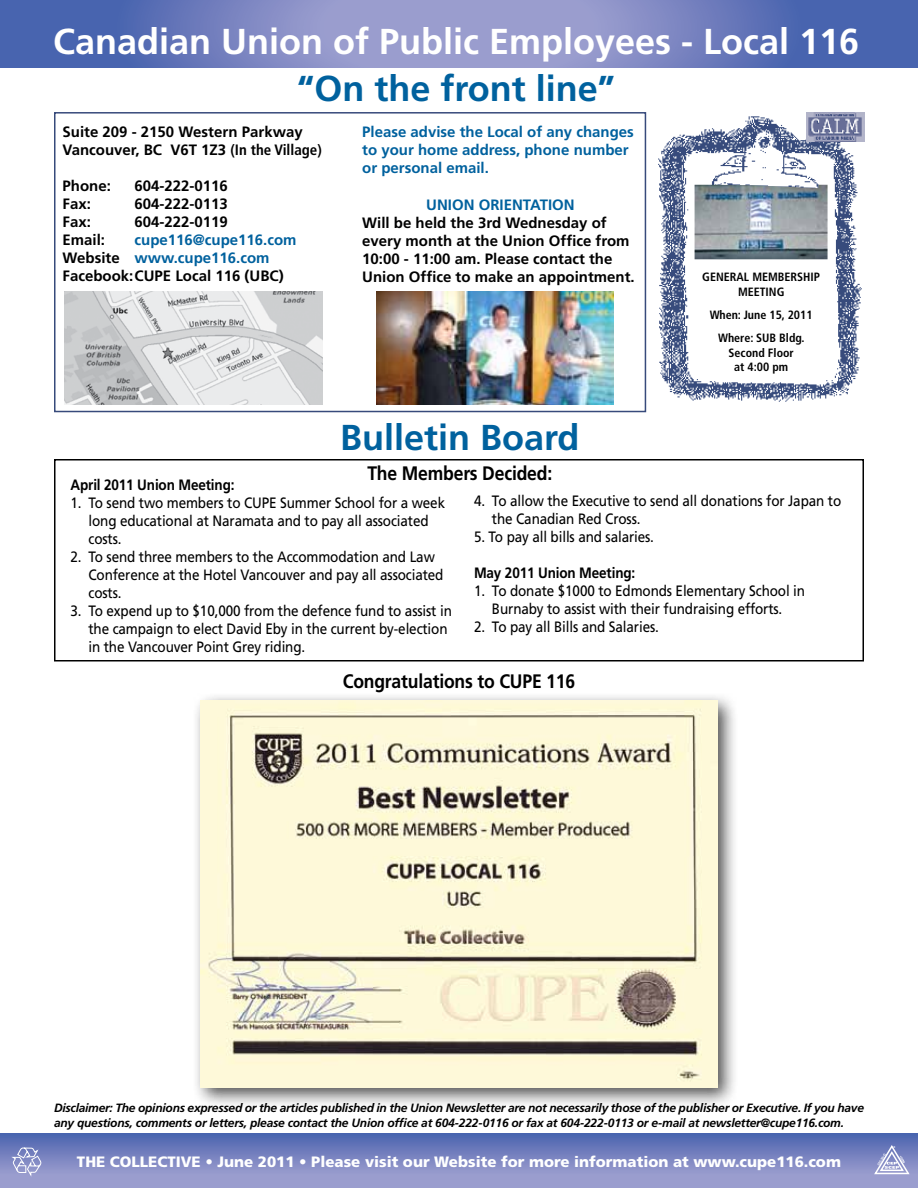
<style>
.page{position:relative;width:918px;height:1188px;background:#fff}
.page>*{position:absolute;margin:0;border:0;box-sizing:border-box;transform-origin:0 0}
.t1{font:700 36px "Frutiger";color:#fff}
.t2{font:700 36px "Frutiger";color:#00619e}
.t3{font:700 19.5px "Frutiger";letter-spacing:-.01em;color:#000;scale:.9 1}
.t4{font:15px/18px "Frutiger";letter-spacing:-.01em;color:#000;scale:.9 1}
.t5{font:700 15px/18px "Frutiger";color:#000}
.t6{font:700 15px/18px "Frutiger";color:#00619e}
.t7{font:900 15px "Frutiger";color:#fff}
.t8{font:700 15px "Frutiger";color:#000;scale:.9 1}
.t9{font:italic 700 12px/15px "Frutiger";letter-spacing:-.02em;color:#000}
.t10{font:700 condensed 12px/14.4px "Frutiger";color:#000;text-align:center}
.s1{font-stretch:condensed}
.s2{color:#000}
</style>
<div class="page">
<svg style="left:0;top:0;width:918px;height:68px;background:#7280be"></svg>
<div style="left:0;top:1134px;width:918px;height:54px;background:linear-gradient(to bottom,#5268b1,#a7a6d3)"></div>
<img style="left:658px;top:116px;width:206px;height:286px">
<img style="left:695px;top:185px;width:133px;height:74px">
<img style="left:806px;top:112px;width:58px;height:29px">
<svg style="left:874px;top:1145px;width:36px;height:29px"></svg>
<svg style="left:11px;top:1147px;width:30px;height:30px"></svg>
<div style="left:54px;top:112px;width:592px;height:300px;border:2px solid #374a7b"></div>
<img style="left:64px;top:292px;width:259px;height:113px">
<img style="left:377px;top:292px;width:237px;height:113px">
<div style="left:54px;top:459px;width:810px;height:203px;border:2px solid #000"></div>
<div style="left:192px;top:692px;width:547px;height:417px;background:#000;opacity:.7"></div>
<img style="left:201px;top:701px;width:516px;height:386px">
<h1 class="t1" style="left:53px;top:20px;width:808px">Canadian Union of Public Employees - Local 116</h1>
<h1 class="t2" style="left:297px;top:67px;width:320px">“On the front line”</h1>
<p class="t5" style="left:63px;top:123px;width:261px">Suite 209 - 2150 Western Parkway<br>Vancouver, BC V6T 1Z3 <span class="s1">(In the Village)</span></p>
<p class="t5" style="left:63px;top:177px;width:50px">Phone:</p>
<p class="t5" style="left:135px;top:177px;width:95px">604-222-0116</p>
<p class="t5" style="left:63px;top:195px;width:30px">Fax:</p>
<p class="t5" style="left:135px;top:195px;width:95px">604-222-0113</p>
<p class="t5" style="left:63px;top:213px;width:30px">Fax:</p>
<p class="t5" style="left:135px;top:213px;width:95px">604-222-0119</p>
<p class="t5" style="left:63px;top:231px;width:44px">Email:</p>
<p class="t6" style="left:63px;top:231px;width:236px;text-indent:72px">cupe116@cupe116.com<br><span class="s2">Website</span> www.cupe116.com<br><span class="s2">Facebook: CUPE Local 116 (UBC)</span></p>
<p class="t6" style="left:362px;top:123px;width:273px">Please advise the Local of any changes to your home address, phone number or personal email.</p>
<p class="t6" style="left:426px;top:196px;width:150px">UNION ORIENTATION</p>
<p class="t5" style="left:362px;top:214px;width:274px">Will be held the 3rd Wednesday of every month at the Union Office from 10:00 - 11:00 am. Please contact the Union Office to make an appointment.</p>
<h1 class="t2" style="left:340px;top:416px;width:241px">Bulletin Board</h1>
<p class="t10" style="left:702px;top:270px;width:119px">GENERAL MEMBERSHIP<br>MEETING</p>
<p class="t10" style="left:710px;top:303px;width:104px;line-height:23.4px">When: June 15, 2011<br>Where: SUB Bldg.</p>
<p class="t10" style="left:729px;top:346px;width:67px">Second Floor at 4:00 pm</p>
<h2 class="t3" style="left:367px;top:462px;width:207px">The Members Decided:</h2>
<p class="t8" style="left:70px;top:476px;width:184px">April 2011 Union Meeting:</p>
<p class="t4" style="left:88px;top:494px;width:398px;text-indent:-18px">1. To send two members to CUPE Summer School for a week long educational at Naramata and to pay all associated costs.</p>
<p class="t4" style="left:88px;top:548px;width:396px;text-indent:-18px">2. To send three members to the Accommodation and Law<br>Conference at the Hotel Vancouver and pay all associated costs.</p>
<p class="t4" style="left:88px;top:602px;width:405px;text-indent:-18px">3. To expend up to $10,000 from the defence fund to assist in the campaign to elect David Eby in the current by-election in the Vancouver Point Grey riding.</p>
<p class="t4" style="left:492px;top:492px;width:390px;text-indent:-18px">4. To allow the Executive to send all donations for Japan to the Canadian Red Cross.</p>
<p class="t4" style="left:474px;top:528px;width:202px">5. To pay all bills and salaries.</p>
<p class="t8" style="left:474px;top:564px;width:181px">May 2011 Union Meeting:</p>
<p class="t4" style="left:474px;top:582px;width:369px;text-align:center">1. To donate $1000 to Edmonds Elementary School in<br>Burnaby to assist with their fundraising efforts.</p>
<p class="t4" style="left:474px;top:618px;width:207px">2. To pay all Bills and Salaries.</p>
<h2 class="t3" style="left:343px;top:670px;width:260px">Congratulations to CUPE 116</h2>
<p class="t9" style="left:54px;top:1101px;width:812px">Disclaimer: The opinions expressed or the articles published in the Union Newsletter are not necessarily those of the publisher or Executive. If you have any questions, comments or letters, please contact the Union office at 604-222-0116 or fax at 604-222-0113 or e-mail at newsletter@cupe116.com.</p>
<p class="t7" style="left:77px;top:1153px;width:766px">THE COLLECTIVE • June 2011 • Please visit our Website for more information at www.cupe116.com</p>
</div>
